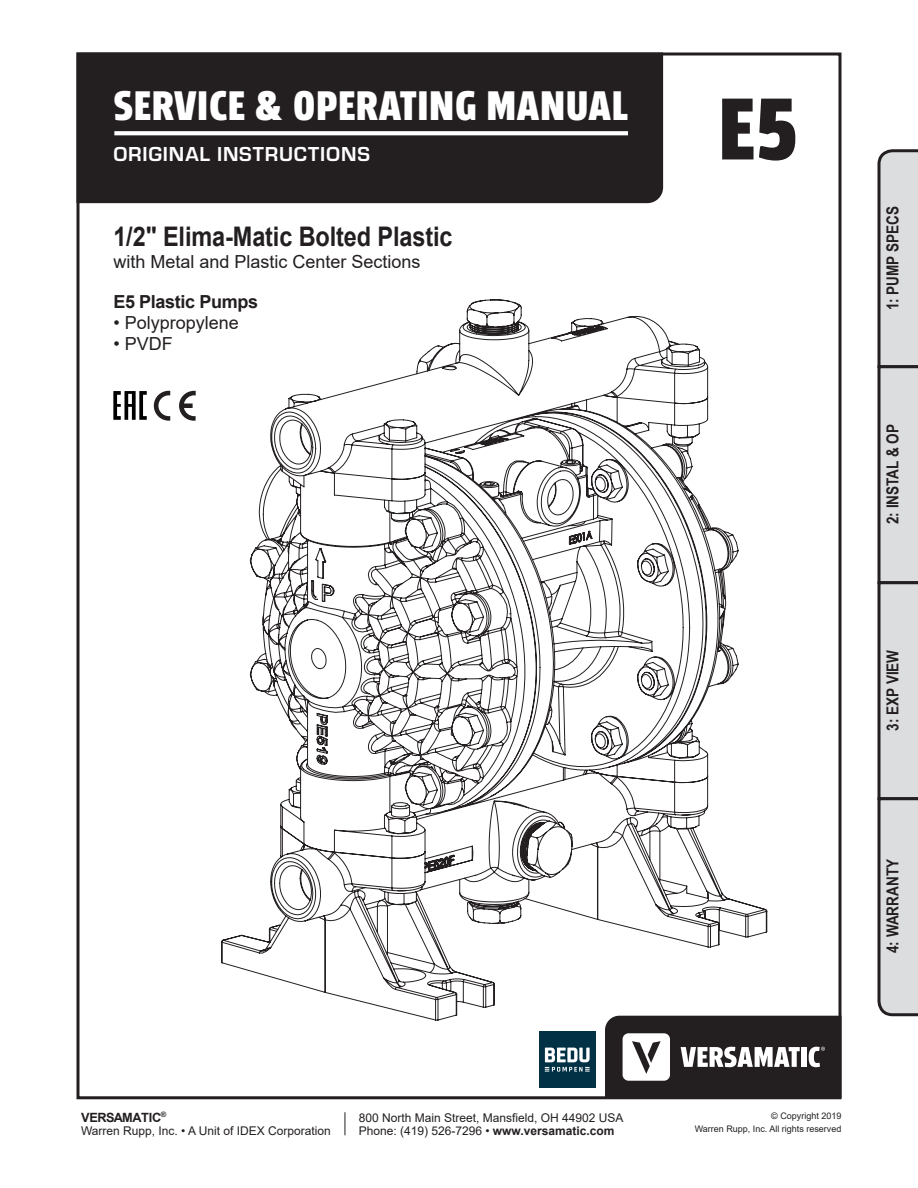
<style>
.page{position:relative;width:918px;height:1188px;background:#fff}
.page>*{position:absolute;margin:0;border:0;box-sizing:border-box;transform-origin:0 0}
.t1{font:900 92.25px "Breakers";color:#231f20}
.t2{font:900 43.5px "Breakers";color:#fff}
.t3{font:700 27px "Arial";letter-spacing:-.005em;color:#231f20;scale:.87 1}
.t4{font:700 21px "Eurostile";letter-spacing:.04em;color:#fff}
.t5{font:18px "Arial";color:#231f20}
.t6{font:700 18px "Arial";letter-spacing:-.02em;color:#231f20}
.t7{font:700 16.5px "Arial Narrow";color:#231f20}
.t8{font:700 12.75px "Arial";letter-spacing:-.03em;color:#231f20}
.t9{font:12px/13.5px "Arial";color:#231f20}
.t10{font:9px/13.5px "Arial";color:#231f20;text-align:right}
.s1{font-weight:700}
</style>
<div class="page">
<svg style="left:179px;top:391px;width:17px;height:30px"></svg>
<svg style="left:154px;top:391px;width:16px;height:30px"></svg>
<svg style="left:113px;top:391px;width:34px;height:29px"></svg>
<div style="left:76px;top:52px;width:587px;height:151px;background:#231f20"></div>
<svg style="left:114px;top:131px;width:514px;height:4px"></svg>
<svg style="left:345px;top:1112px;width:1px;height:23px"></svg>
<svg style="left:221px;top:299px;width:547px;height:722px"></svg>
<svg style="left:877px;top:149px;width:41px;height:868px;background:#ccccce"></svg>
<svg style="left:605px;top:1016px;width:237px;height:82px"></svg>
<img style="left:539px;top:1031px;width:57px;height:57px">
<p class="t2" style="left:114px;top:80px;width:516px">SERVICE &amp; OPERATING MANUAL</p>
<p class="t4" style="left:113px;top:139px;width:258px">ORIGINAL INSTRUCTIONS</p>
<p class="t3" style="left:113px;top:218px;width:391px">1/2" Elima-Matic Bolted Plastic</p>
<p class="t5" style="left:113px;top:249px;width:309px">with Metal and Plastic Center Sections</p>
<p class="t6" style="left:113px;top:289px;width:146px">E5 Plastic Pumps</p>
<p class="t5" style="left:113px;top:311px;width:127px">• Polypropylene</p>
<p class="t5" style="left:113px;top:332px;width:61px">• PVDF</p>
<p class="t8" style="left:81px;top:1108px;width:87px">VERSAMATIC<sup>®</sup></p>
<p class="t9" style="left:81px;top:1124px;width:251px">Warren Rupp, Inc. • A Unit of IDEX Corporation</p>
<p class="t9" style="left:359px;top:1111px;width:266px">800 North Main Street, Mansfield, OH 44902 USA<br>Phone: (419) 526-7296 • <span class="s1">www.versamatic.com</span></p>
<p class="t1" style="left:718px;top:76px;width:83px">E5</p>
<p class="t7" style="left:880px;top:310px;width:106px;rotate:-90deg">1: PUMP SPECS</p>
<p class="t7" style="left:880px;top:524px;width:102px;rotate:-90deg">2: INSTAL &amp; OP</p>
<p class="t7" style="left:880px;top:731px;width:82px;rotate:-90deg">3: EXP VIEW</p>
<p class="t7" style="left:880px;top:953px;width:95px;rotate:-90deg">4: WARRANTY</p>
<p class="t10" style="left:695px;top:1109px;width:148px">© Copyright 2019<br>Warren Rupp, Inc. All rights reserved</p>
</div>
